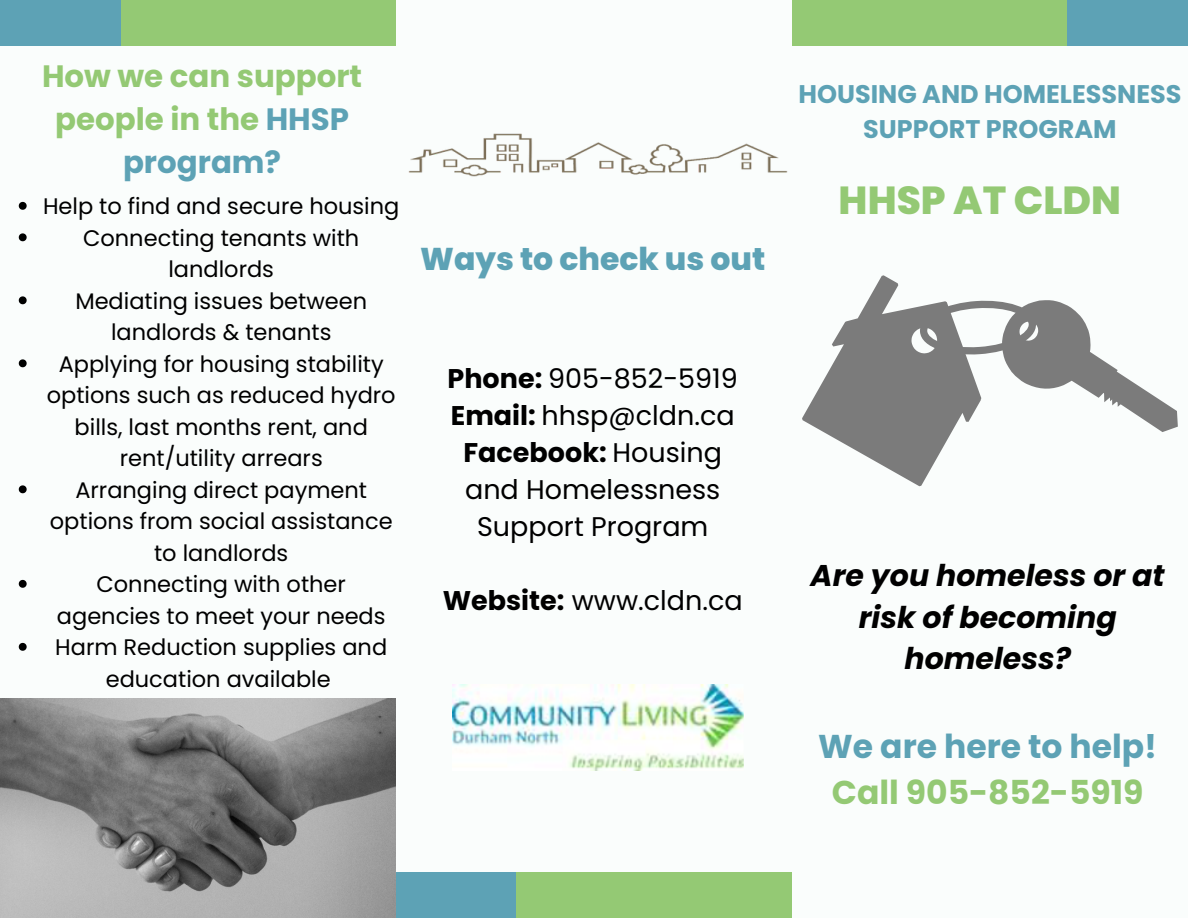
<style>
.page{position:relative;width:1188px;height:918px;background:#fafdfc}
.page>*{position:absolute;margin:0;border:0;box-sizing:border-box;transform-origin:0 0}
.t1{font:800 39px "Poppins";color:#94c974}
.t2{font:700 33px/46.2px "Poppins";color:#5da2b5;text-align:center}
.t3{font:800 31.5px "Poppins";color:#5da2b5}
.t4{font:700 30.9px/42.8px "Poppins";color:#94c974;text-align:center}
.t5{font:italic 700 30px/41.7px "Poppins";color:#000;text-align:center}
.t6{font:27px/37.2px "Poppins";color:#000;text-align:center}
.t7{font:700 25.5px/34.8px "Poppins";color:#5da2b5;text-align:center}
.t8{font:22.5px/31.5px "Poppins";color:#000;text-align:center}
.s1{color:#5da2b5}
.s2{font-weight:700}
.s3{color:#94c974}
</style>
<div class="page">
<div style="left:792px;top:0;width:275px;height:45px;background:#94c974"></div>
<div style="left:1067px;top:0;width:121px;height:45px;background:#5da2b5"></div>
<div style="left:396px;top:873px;width:121px;height:45px;background:#5da2b5"></div>
<img style="left:453px;top:685px;width:291px;height:85px">
<img style="left:0;top:699px;width:396px;height:219px">
<div style="left:121px;top:0;width:275px;height:45px;background:#94c974"></div>
<div style="left:0;top:0;width:121px;height:45px;background:#5da2b5"></div>
<div style="left:517px;top:873px;width:275px;height:45px;background:#94c974"></div>
<img style="left:408px;top:133px;width:380px;height:44px">
<svg style="left:802px;top:275px;width:376px;height:211px"></svg>
<svg style="left:19px;top:202px;width:8px;height:8px"></svg>
<svg style="left:19px;top:233px;width:8px;height:8px"></svg>
<svg style="left:19px;top:296px;width:8px;height:8px"></svg>
<svg style="left:19px;top:359px;width:8px;height:8px"></svg>
<svg style="left:19px;top:485px;width:8px;height:8px"></svg>
<svg style="left:19px;top:580px;width:8px;height:8px"></svg>
<svg style="left:19px;top:643px;width:8px;height:8px"></svg>
<p class="t4" style="left:42px;top:55px;width:322px">How we can support people in the <span class="s1">HHSP program?</span></p>
<p class="t8" style="left:43px;top:191px;width:358px">Help to find and secure housing</p>
<p class="t8" style="left:83px;top:222px;width:278px">Connecting tenants with landlords</p>
<p class="t8" style="left:75px;top:285px;width:293px">Mediating issues between landlords &amp; tenants</p>
<p class="t8" style="left:47px;top:348px;width:350px">Applying for housing stability options such as reduced hydro bills, last months rent, and rent/utility arrears</p>
<p class="t8" style="left:50px;top:474px;width:344px">Arranging direct payment options from social assistance to landlords</p>
<p class="t8" style="left:57px;top:569px;width:330px">Connecting with other agencies to meet your needs</p>
<p class="t8" style="left:55px;top:632px;width:333px">Harm Reduction supplies and education available</p>
<p class="t3" style="left:420px;top:237px;width:347px">Ways to check us out</p>
<h2 class="t6" style="left:448px;top:360px;width:292px"><span class="s2">Phone:</span> 905-852-5919<br><span class="s2">Email:</span> hhsp@cldn.ca<br><span class="s2">Facebook:</span> Housing and Homelessness<br>Support Program</h2>
<p class="t6" style="left:443px;top:582px;width:301px"><span class="s2">Website:</span> www.cldn.ca</p>
<p class="t7" style="left:798px;top:76px;width:385px">HOUSING AND HOMELESSNESS<br>SUPPORT PROGRAM</p>
<h3 class="t1" style="left:839px;top:173px;width:284px">HHSP AT CLDN</h3>
<h2 class="t5" style="left:811px;top:555px;width:356px">Are you homeless or at risk of becoming homeless?</h2>
<h1 class="t2" style="left:818px;top:724px;width:340px">We are here to help!<br><span class="s3">Call 905-852-5919</span></h1>
</div>
